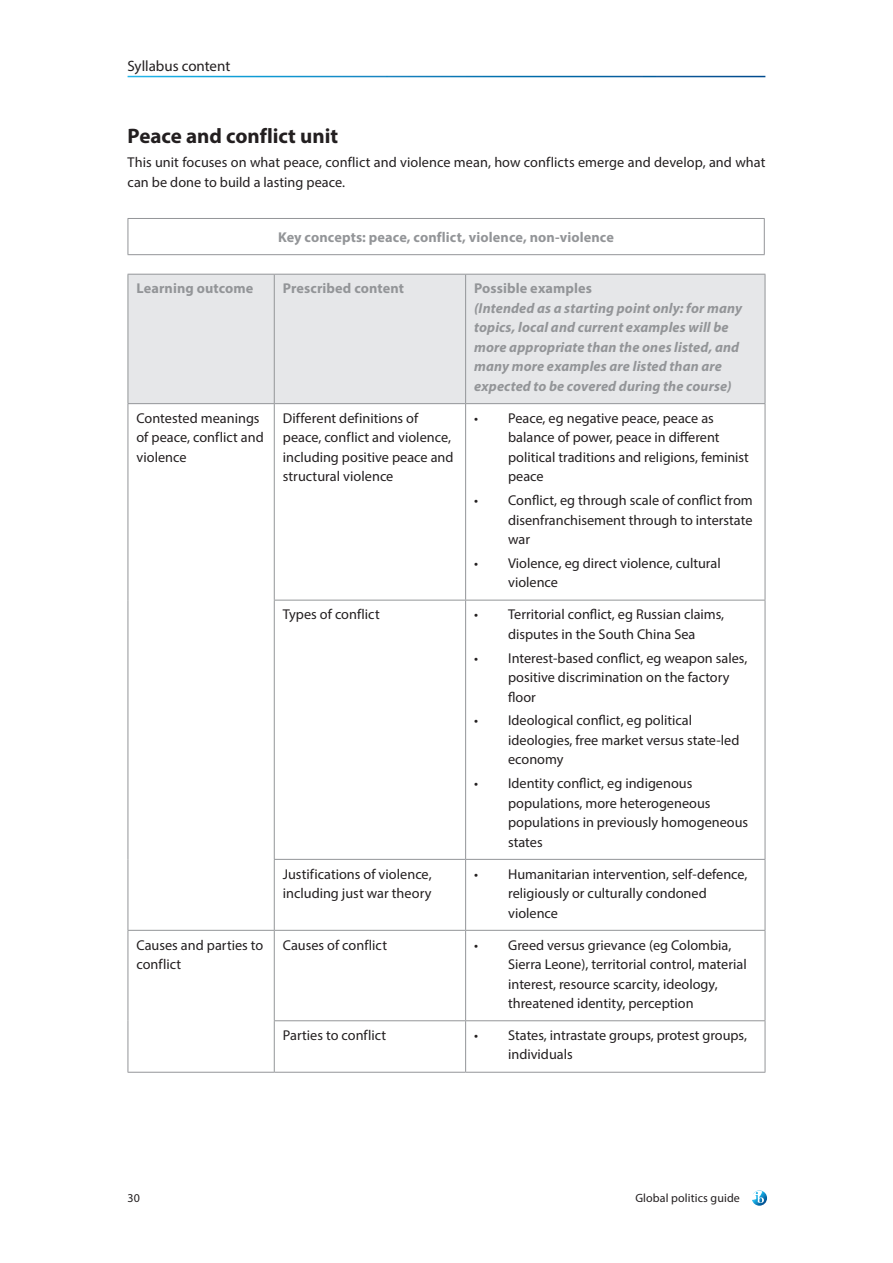
<style>
.page{position:relative;width:893px;height:1263px;background:#fff}
.page>*{position:absolute;margin:0;border:0;box-sizing:border-box;transform-origin:0 0}
.Heading_4{font:700 21px "Myriad Pro";letter-spacing:-.005em;color:#231f20}
.t1{font:15px "Myriad Pro";letter-spacing:-.005em;color:#231f20}
.Body{font:14.25px/19.5px "Myriad Pro";color:#231f20}
.Table_body{font:14.25px/19.5px "Myriad Pro";color:#231f20}
.Table_header{font:italic 700 14.25px/19.5px "Myriad Pro";letter-spacing:.01em;color:#939598}
.Note_heading{font:700 14.25px "Myriad Pro";letter-spacing:.01em;color:#939598}
.Table_header-2{font:700 14.25px "Myriad Pro";letter-spacing:.005em;color:#939598}
.t2{font:12px "Myriad Pro";letter-spacing:.01em;color:#231f20}
</style>
<div class="page">
<svg style="left:752px;top:1190px;width:15px;height:16px"></svg>
<hr style="left:128px;top:218px;width:637px;height:1px;background:#939598">
<hr style="left:128px;top:219px;width:1px;height:35px;background:#939598">
<hr style="left:764px;top:219px;width:1px;height:35px;background:#939598">
<hr style="left:128px;top:254px;width:637px;height:1px;background:#939598">
<div style="left:129px;top:275px;width:636px;height:128px;background:#e6e7e9"></div>
<hr style="left:274px;top:275px;width:1px;height:128px;background:#939598">
<hr style="left:465px;top:275px;width:1px;height:128px;background:#939598">
<hr style="left:274px;top:404px;width:1px;height:196px;background:#939598">
<hr style="left:274px;top:600px;width:192px;height:1px;background:#939598">
<hr style="left:274px;top:600px;width:1px;height:259px;background:#939598">
<hr style="left:466px;top:600px;width:299px;height:1px;background:#939598">
<hr style="left:274px;top:859px;width:192px;height:1px;background:#939598">
<hr style="left:274px;top:860px;width:1px;height:70px;background:#939598">
<hr style="left:466px;top:859px;width:299px;height:1px;background:#939598">
<hr style="left:128px;top:930px;width:146px;height:1px;background:#939598">
<hr style="left:274px;top:930px;width:192px;height:1px;background:#939598">
<hr style="left:274px;top:931px;width:1px;height:89px;background:#939598">
<hr style="left:466px;top:930px;width:299px;height:1px;background:#939598">
<hr style="left:274px;top:1020px;width:192px;height:1px;background:#939598">
<hr style="left:274px;top:1021px;width:1px;height:51px;background:#939598">
<hr style="left:466px;top:1020px;width:299px;height:1px;background:#939598">
<hr style="left:128px;top:1072px;width:146px;height:1px;background:#939598">
<hr style="left:274px;top:1072px;width:192px;height:1px;background:#939598">
<hr style="left:466px;top:1072px;width:299px;height:1px;background:#939598">
<hr style="left:128px;top:274px;width:146px;height:1px;background:#939598">
<hr style="left:128px;top:275px;width:1px;height:128px;background:#939598">
<hr style="left:274px;top:274px;width:192px;height:1px;background:#939598">
<hr style="left:466px;top:274px;width:299px;height:1px;background:#939598">
<hr style="left:765px;top:275px;width:1px;height:128px;background:#939598">
<hr style="left:128px;top:403px;width:146px;height:1px;background:#939598">
<hr style="left:128px;top:404px;width:1px;height:196px;background:#939598">
<hr style="left:274px;top:403px;width:192px;height:1px;background:#939598">
<hr style="left:128px;top:600px;width:1px;height:259px;background:#939598">
<hr style="left:128px;top:859px;width:1px;height:71px;background:#939598">
<hr style="left:128px;top:931px;width:1px;height:90px;background:#939598">
<hr style="left:128px;top:1021px;width:1px;height:51px;background:#939598">
<hr style="left:466px;top:403px;width:299px;height:1px;background:#939598">
<hr style="left:465px;top:404px;width:1px;height:196px;background:#939598">
<hr style="left:765px;top:404px;width:1px;height:196px;background:#939598">
<hr style="left:465px;top:600px;width:1px;height:259px;background:#939598">
<hr style="left:765px;top:600px;width:1px;height:259px;background:#939598">
<hr style="left:465px;top:860px;width:1px;height:70px;background:#939598">
<hr style="left:765px;top:860px;width:1px;height:70px;background:#939598">
<hr style="left:465px;top:931px;width:1px;height:89px;background:#939598">
<hr style="left:765px;top:931px;width:1px;height:89px;background:#939598">
<hr style="left:465px;top:1021px;width:1px;height:51px;background:#939598">
<hr style="left:765px;top:1021px;width:1px;height:51px;background:#939598">
<p class="t1" style="left:128px;top:57px;width:104px">Syllabus content</p>
<p class="Heading_4" style="left:128px;top:123px;width:212px">Peace and conflict unit</p>
<p class="Body" style="left:128px;top:152px;width:639px">This unit focuses on what peace, conflict and violence mean, how conflicts emerge and develop, and what can be done to build a lasting peace.</p>
<p class="Note_heading" style="left:278px;top:228px;width:337px">Key concepts: peace, conflict, violence, non-violence</p>
<p class="Table_header-2" style="left:136px;top:279px;width:119px">Learning outcome</p>
<p class="Table_header-2" style="left:283px;top:279px;width:123px">Prescribed content</p>
<p class="Table_header-2" style="left:474px;top:279px;width:119px">Possible examples</p>
<p class="Table_header" style="left:474px;top:298px;width:269px">(Intended as a starting point only: for many topics, local and current examples will be more appropriate than the ones listed, and many more examples are listed than are expected to be covered during the course)</p>
<p class="Table_body" style="left:136px;top:408px;width:129px">Contested meanings of peace, conflict and violence</p>
<p class="Table_body" style="left:283px;top:408px;width:172px">Different definitions of peace, conflict and violence, including positive peace and structural violence</p>
<p class="Body" style="left:508px;top:408px;width:242px;text-indent:-34px">• Peace, eg negative peace, peace as balance of power, peace in different political traditions and religions, feminist peace</p>
<p class="Body" style="left:508px;top:490px;width:246px;text-align:justify;text-indent:-34px">• Conflict, eg through scale of conflict from disenfranchisement through to interstate war</p>
<p class="Body" style="left:508px;top:553px;width:214px;text-indent:-34px">• Violence, eg direct violence, cultural violence</p>
<p class="Table_body" style="left:283px;top:604px;width:98px">Types of conflict</p>
<p class="Body" style="left:474px;top:604px;width:252px;text-align:center">• Territorial conflict, eg Russian claims, disputes in the South China Sea</p>
<p class="Body" style="left:508px;top:648px;width:241px;text-indent:-34px">• Interest-based conflict, eg weapon sales, positive discrimination on the factory floor</p>
<p class="Body" style="left:508px;top:710px;width:233px;text-indent:-34px">• Ideological conflict, eg political ideologies, free market versus state-led economy</p>
<p class="Body" style="left:508px;top:773px;width:242px;text-indent:-34px">• Identity conflict, eg indigenous populations, more heterogeneous populations in previously homogeneous states</p>
<p class="Table_body" style="left:283px;top:864px;width:150px">Justifications of violence, including just war theory</p>
<p class="Body" style="left:508px;top:864px;width:241px;text-indent:-34px">• Humanitarian intervention, self-defence, religiously or culturally condoned violence</p>
<p class="Table_body" style="left:136px;top:935px;width:128px">Causes and parties to conflict</p>
<p class="Table_body" style="left:283px;top:935px;width:106px">Causes of conflict</p>
<p class="Body" style="left:508px;top:935px;width:240px;text-indent:-34px">• Greed versus grievance (eg Colombia, Sierra Leone), territorial control, material interest, resource scarcity, ideology, threatened identity, perception</p>
<p class="Table_body" style="left:283px;top:1025px;width:105px">Parties to conflict</p>
<p class="Body" style="left:508px;top:1025px;width:240px;text-indent:-34px">• States, intrastate groups, protest groups, individuals</p>
<p class="t2" style="left:128px;top:1190px;width:14px">30</p>
<p class="t2" style="left:635px;top:1190px;width:106px">Global politics guide</p>
</div>
